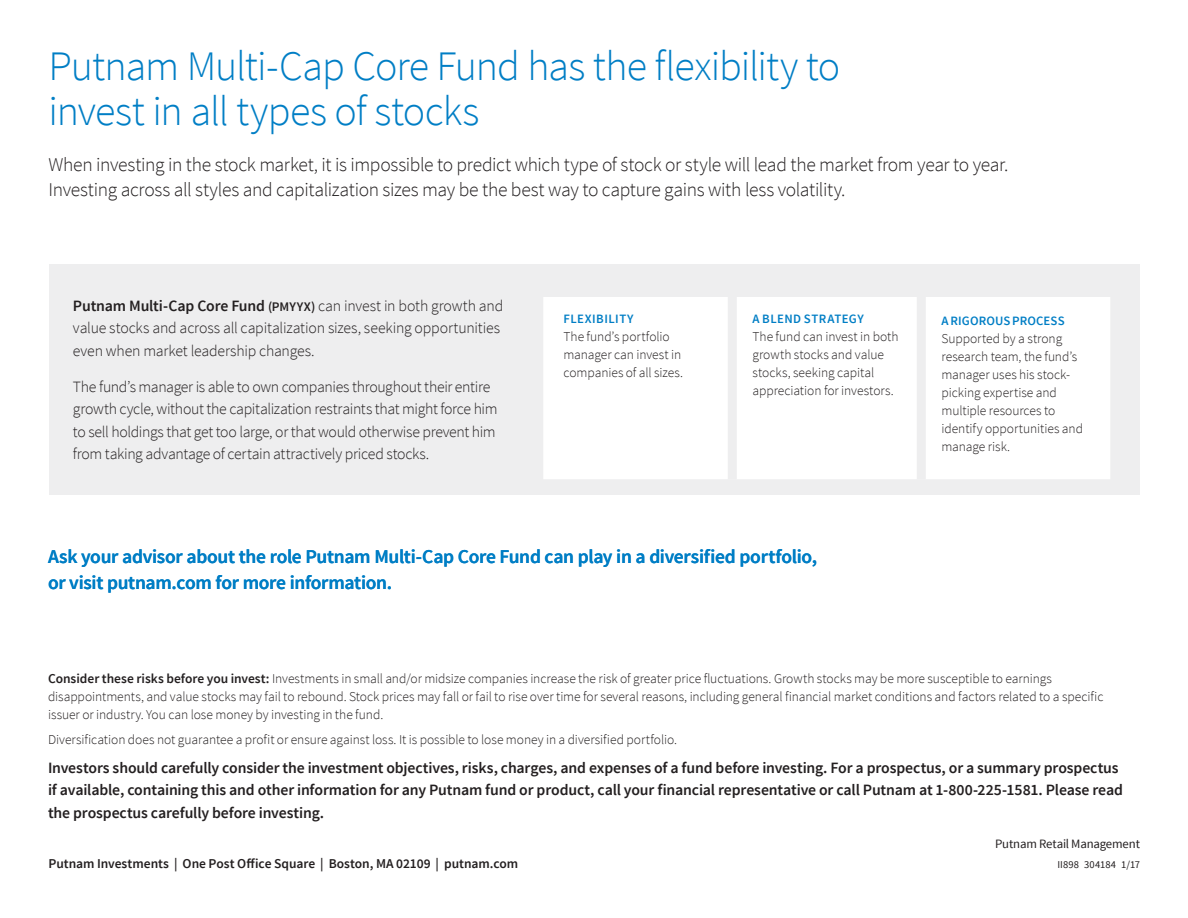
<style>
.page{position:relative;width:1188px;height:918px;background:#fff}
.page>*{position:absolute;margin:0;border:0;box-sizing:border-box;transform-origin:0 0}
.Headline{font:300 42px/45px "Source Sans Pro";letter-spacing:-.025em;color:#007ec5}
.Headline_sub{font:300 19.5px/25.5px "Source Sans Pro";letter-spacing:-.02em;color:#231f20}
.Callout{font:600 19.5px/25.5px "Source Sans Pro";letter-spacing:-.015em;color:#007ec5}
.Body{font:300 15.75px/22.5px "Source Sans Pro";letter-spacing:-.02em;color:#231f20}
.Body-2{font:600 15.75px/22.5px "Source Sans Pro";letter-spacing:-.01em;color:#231f20}
.Disclosure_small{font:300 13.5px/18px "Source Sans Pro";letter-spacing:-.005em;color:#231f20}
.Source_address{font:600 13.5px "Source Sans Pro";letter-spacing:-.005em;color:#231f20}
.All_caps_head{font:600 12.75px "Source Sans Pro";letter-spacing:.035em;color:#007ec5}
.t1{font:12.75px "Source Sans Pro";letter-spacing:-.015em;color:#231f20}
.All_caps_head-2{font:600 12.75px "Source Sans Pro";letter-spacing:.005em;color:#007ec5}
.Back_Cover_Job{font:10.5px "Source Sans Pro";letter-spacing:.015em;color:#231f20}
.s1{font-weight:600}
.s2{font-weight:600;font-size:13.2px}
</style>
<div class="page">
<div style="left:49px;top:264px;width:1090px;height:230px;background:#eeeeef"></div>
<div style="left:543px;top:297px;width:567px;height:182px;background:#fff"></div>
<div style="left:728px;top:297px;width:9px;height:182px;background:#eeeeef"></div>
<div style="left:917px;top:297px;width:9px;height:182px;background:#eeeeef"></div>
<p class="Headline" style="left:49px;top:44px;width:793px">Putnam Multi-Cap Core Fund has the flexibility to invest in all types of stocks</p>
<p class="Headline_sub" style="left:49px;top:152px;width:961px">When investing in the stock market, it is impossible to predict which type of stock or style will lead the market from year to year.<br>Investing across all styles and capitalization sizes may be the best way to capture gains with less volatility.</p>
<p class="Body" style="left:73px;top:295px;width:432px"><span class="s1">Putnam Multi-Cap Core Fund</span> <span class="s2">(PMYYX)</span> can invest in both growth and value stocks and across all capitalization sizes, seeking opportunities even when market leadership changes.</p>
<p class="Body" style="left:73px;top:376px;width:426px">The fund’s manager is able to own companies throughout their entire growth cycle, without the capitalization restraints that might force him to sell holdings that get too large, or that would otherwise prevent him from taking advantage of certain attractively priced stocks.</p>
<p class="All_caps_head" style="left:564px;top:310px;width:72px">FLEXIBILITY</p>
<p class="Disclosure_small" style="left:564px;top:327px;width:121px">The fund’s portfolio manager can invest in companies of all sizes.</p>
<p class="All_caps_head" style="left:753px;top:310px;width:113px">A BLEND STRATEGY</p>
<p class="Disclosure_small" style="left:753px;top:327px;width:148px">The fund can invest in both growth stocks and value stocks, seeking capital appreciation for investors.</p>
<p class="Callout" style="left:48px;top:545px;width:771px">Ask your advisor about the role Putnam Multi-Cap Core Fund can play in a diversified portfolio, or visit putnam.com for more information.</p>
<p class="All_caps_head-2" style="left:942px;top:313px;width:125px">A RIGOROUS PROCESS</p>
<p class="Disclosure_small" style="left:942px;top:330px;width:143px">Supported by a strong research team, the fund’s manager uses his stock&shy;picking expertise and multiple resources to identify opportunities and manage risk.</p>
<p class="Disclosure_small" style="left:48px;top:670px;width:1057px"><span class="s1">Consider these risks before you invest:</span> Investments in small and/or midsize companies increase the risk of greater price fluctuations. Growth stocks may be more susceptible to earnings disappointments, and value stocks may fail to rebound. Stock prices may fall or fail to rise over time for several reasons, including general financial market conditions and factors related to a specific issuer or industry. You can lose money by investing in the fund.</p>
<p class="Disclosure_small" style="left:48px;top:730px;width:631px">Diversification does not guarantee a profit or ensure against loss. It is possible to lose money in a diversified portfolio.</p>
<p class="Body-2" style="left:48px;top:757px;width:1077px">Investors should carefully consider the investment objectives, risks, charges, and expenses of a fund before investing. For a prospectus, or a summary prospectus if available, containing this and other information for any Putnam fund or product, call your financial representative or call Putnam at 1-800-225-1581. Please read the prospectus carefully before investing.</p>
<p class="t1" style="left:995px;top:836px;width:146px">Putnam Retail Management</p>
<p class="Source_address" style="left:49px;top:855px;width:471px">Putnam Investments | One Post Office Square | Boston, MA 02109 | putnam.com</p>
<p class="Back_Cover_Job" style="left:1058px;top:858px;width:84px">II898 304184 1/17</p>
</div>
